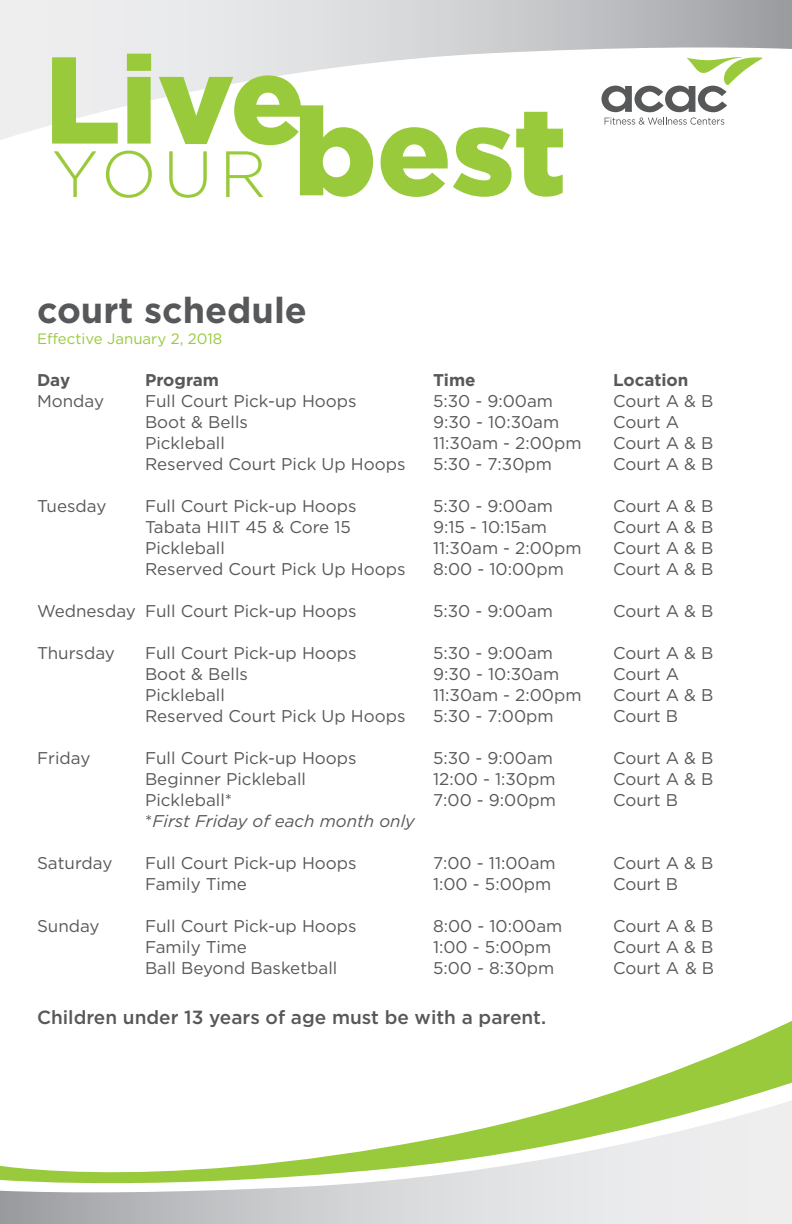
<style>
.page{position:relative;width:792px;height:1224px;background:#fff}
.page>*{position:absolute;margin:0;border:0;box-sizing:border-box;transform-origin:0 0}
.t1{font:900 123.2px "Gotham";color:#99ca3b}
.t2{font:300 65.3px "Gotham";color:#99ca3b}
.t3{font:700 36px "Gotham";color:#57585a}
.t4{font:500 19px "Gotham";color:#57585a}
.t5{font:17px "Gotham";color:#57585a}
.t6{font:italic 17px "Gotham";color:#57585a}
.t7{font:700 17px "Gotham";color:#57585a}
.t8{font:15px "Gotham";color:#99ca3b}
.s1{font-style:normal}
</style>
<div class="page">
<svg style="left:0;top:1198px;width:792px;height:26px;background:#d1d1d4"></svg>
<svg style="left:0;top:0;width:792px;height:140px"></svg>
<svg style="left:0;top:1021px;width:792px;height:177px"></svg>
<svg style="left:602px;top:57px;width:160px;height:68px"></svg>
<p class="t1" style="left:44px;top:15px;width:262px">Live</p>
<p class="t2" style="left:52px;top:133px;width:216px">YOUR</p>
<p class="t1" style="left:294px;top:67px;width:275px">best</p>
<p class="t3" style="left:37px;top:286px;width:271px">court schedule</p>
<p class="t8" style="left:37px;top:329px;width:187px">Effective January 2, 2018</p>
<p class="t7" style="left:37px;top:368px;width:35px">Day</p>
<p class="t7" style="left:145px;top:368px;width:75px">Program</p>
<p class="t7" style="left:433px;top:368px;width:44px">Time</p>
<p class="t7" style="left:613px;top:368px;width:77px">Location</p>
<p class="t5" style="left:37px;top:390px;width:69px">Monday</p>
<p class="t5" style="left:145px;top:390px;width:213px">Full Court Pick-up Hoops</p>
<p class="t5" style="left:433px;top:390px;width:122px">5:30 - 9:00am</p>
<p class="t5" style="left:613px;top:390px;width:102px">Court A &amp; B</p>
<p class="t5" style="left:145px;top:411px;width:104px">Boot &amp; Bells</p>
<p class="t5" style="left:433px;top:411px;width:128px">9:30 - 10:30am</p>
<p class="t5" style="left:613px;top:411px;width:68px">Court A</p>
<p class="t5" style="left:145px;top:432px;width:81px">Pickleball</p>
<p class="t5" style="left:433px;top:432px;width:150px">11:30am - 2:00pm</p>
<p class="t5" style="left:613px;top:432px;width:102px">Court A &amp; B</p>
<p class="t5" style="left:145px;top:453px;width:262px">Reserved Court Pick Up Hoops</p>
<p class="t5" style="left:433px;top:453px;width:120px">5:30 - 7:30pm</p>
<p class="t5" style="left:613px;top:453px;width:102px">Court A &amp; B</p>
<p class="t5" style="left:37px;top:495px;width:71px">Tuesday</p>
<p class="t5" style="left:145px;top:495px;width:213px">Full Court Pick-up Hoops</p>
<p class="t5" style="left:433px;top:495px;width:122px">5:30 - 9:00am</p>
<p class="t5" style="left:613px;top:495px;width:102px">Court A &amp; B</p>
<p class="t5" style="left:145px;top:516px;width:207px">Tabata HIIT 45 &amp; Core 15</p>
<p class="t5" style="left:433px;top:516px;width:116px">9:15 - 10:15am</p>
<p class="t5" style="left:613px;top:516px;width:102px">Court A &amp; B</p>
<p class="t5" style="left:145px;top:537px;width:81px">Pickleball</p>
<p class="t5" style="left:433px;top:537px;width:150px">11:30am - 2:00pm</p>
<p class="t5" style="left:613px;top:537px;width:102px">Court A &amp; B</p>
<p class="t5" style="left:145px;top:558px;width:262px">Reserved Court Pick Up Hoops</p>
<p class="t5" style="left:433px;top:558px;width:132px">8:00 - 10:00pm</p>
<p class="t5" style="left:613px;top:558px;width:102px">Court A &amp; B</p>
<p class="t5" style="left:37px;top:600px;width:321px">Wednesday Full Court Pick-up Hoops</p>
<p class="t5" style="left:433px;top:600px;width:122px">5:30 - 9:00am</p>
<p class="t5" style="left:613px;top:600px;width:102px">Court A &amp; B</p>
<p class="t5" style="left:37px;top:642px;width:79px">Thursday</p>
<p class="t5" style="left:145px;top:642px;width:213px">Full Court Pick-up Hoops</p>
<p class="t5" style="left:433px;top:642px;width:122px">5:30 - 9:00am</p>
<p class="t5" style="left:613px;top:642px;width:102px">Court A &amp; B</p>
<p class="t5" style="left:145px;top:663px;width:104px">Boot &amp; Bells</p>
<p class="t5" style="left:433px;top:663px;width:128px">9:30 - 10:30am</p>
<p class="t5" style="left:613px;top:663px;width:68px">Court A</p>
<p class="t5" style="left:145px;top:684px;width:81px">Pickleball</p>
<p class="t5" style="left:433px;top:684px;width:150px">11:30am - 2:00pm</p>
<p class="t5" style="left:613px;top:684px;width:102px">Court A &amp; B</p>
<p class="t5" style="left:145px;top:705px;width:262px">Reserved Court Pick Up Hoops</p>
<p class="t5" style="left:433px;top:705px;width:122px">5:30 - 7:00pm</p>
<p class="t5" style="left:613px;top:705px;width:66px">Court B</p>
<p class="t5" style="left:37px;top:747px;width:55px">Friday</p>
<p class="t5" style="left:145px;top:747px;width:213px">Full Court Pick-up Hoops</p>
<p class="t5" style="left:433px;top:747px;width:122px">5:30 - 9:00am</p>
<p class="t5" style="left:613px;top:747px;width:102px">Court A &amp; B</p>
<p class="t5" style="left:145px;top:768px;width:162px">Beginner Pickleball</p>
<p class="t5" style="left:433px;top:768px;width:124px">12:00 - 1:30pm</p>
<p class="t5" style="left:613px;top:768px;width:102px">Court A &amp; B</p>
<p class="t5" style="left:145px;top:789px;width:89px">Pickleball*</p>
<p class="t5" style="left:433px;top:789px;width:125px">7:00 - 9:00pm</p>
<p class="t5" style="left:613px;top:789px;width:66px">Court B</p>
<p class="t6" style="left:145px;top:810px;width:271px"><span class="s1">*</span>First Friday of each month only</p>
<p class="t5" style="left:37px;top:852px;width:77px">Saturday</p>
<p class="t5" style="left:145px;top:852px;width:213px">Full Court Pick-up Hoops</p>
<p class="t5" style="left:433px;top:852px;width:124px">7:00 - 11:00am</p>
<p class="t5" style="left:613px;top:852px;width:102px">Court A &amp; B</p>
<p class="t5" style="left:145px;top:873px;width:103px">Family Time</p>
<p class="t5" style="left:433px;top:873px;width:120px">1:00 - 5:00pm</p>
<p class="t5" style="left:613px;top:873px;width:66px">Court B</p>
<p class="t5" style="left:37px;top:915px;width:64px">Sunday</p>
<p class="t5" style="left:145px;top:915px;width:213px">Full Court Pick-up Hoops</p>
<p class="t5" style="left:433px;top:915px;width:131px">8:00 - 10:00am</p>
<p class="t5" style="left:613px;top:915px;width:102px">Court A &amp; B</p>
<p class="t5" style="left:145px;top:936px;width:103px">Family Time</p>
<p class="t5" style="left:433px;top:936px;width:120px">1:00 - 5:00pm</p>
<p class="t5" style="left:613px;top:936px;width:102px">Court A &amp; B</p>
<p class="t5" style="left:145px;top:957px;width:194px">Ball Beyond Basketball</p>
<p class="t5" style="left:433px;top:957px;width:123px">5:00 - 8:30pm</p>
<p class="t5" style="left:613px;top:957px;width:103px">Court A &amp; B</p>
<p class="t4" style="left:37px;top:1004px;width:511px">Children under 13 years of age must be with a parent.</p>
</div>
